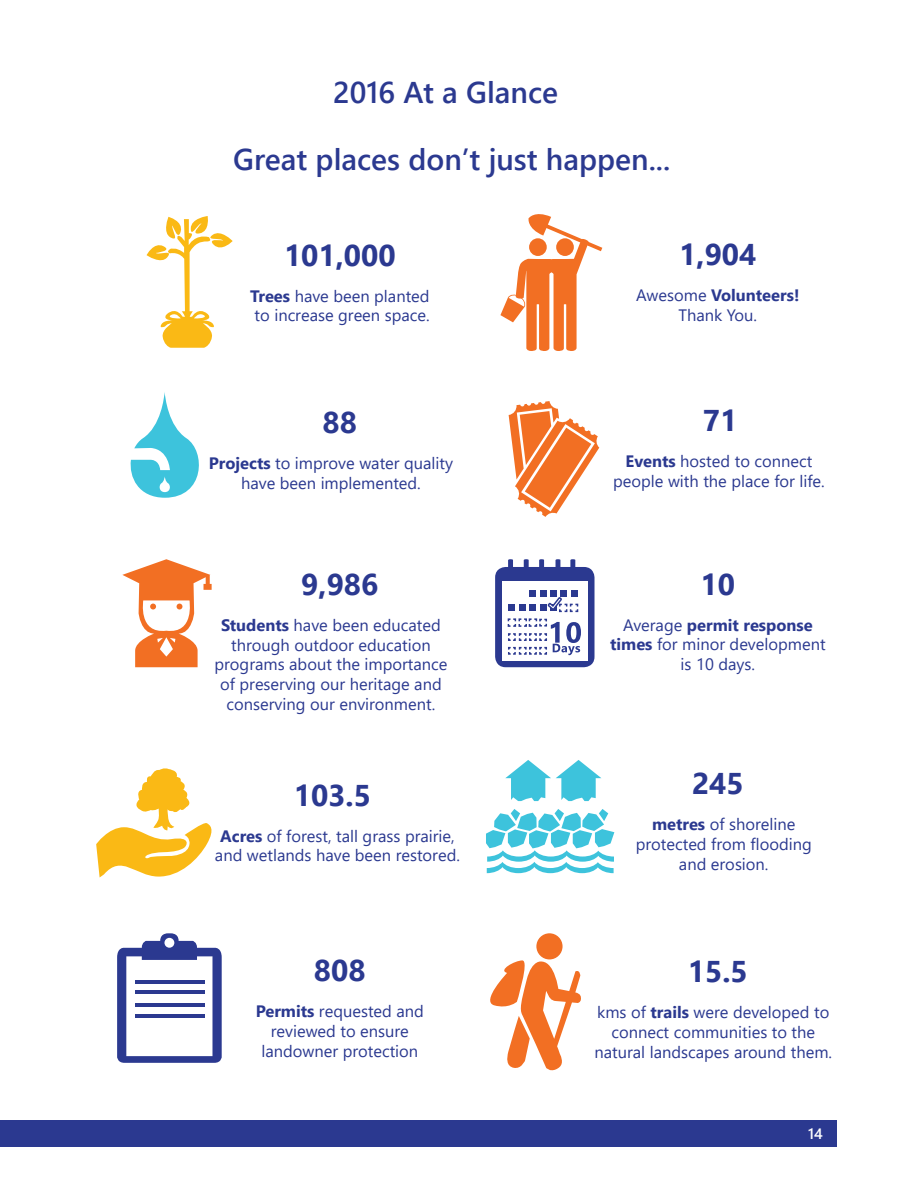
<style>
.page{position:relative;width:918px;height:1188px;background:#fff}
.page>*{position:absolute;margin:0;border:0;box-sizing:border-box;transform-origin:0 0}
.t1{font:600 30px "Segoe UI";color:#2b3990}
.t2{font:700 30px "Segoe UI";color:#2b3990}
.t3{font:16.5px/19.8px "Segoe UI";color:#2b3990;text-align:center}
.t4{font:600 15px "Segoe UI";color:#fff}
.s1{font-weight:700}
</style>
<div class="page">
<svg style="left:147px;top:216px;width:86px;height:132px"></svg>
<svg style="left:96px;top:768px;width:116px;height:110px"></svg>
<svg style="left:130px;top:392px;width:69px;height:106px"></svg>
<svg style="left:122px;top:559px;width:90px;height:108px"></svg>
<svg style="left:509px;top:401px;width:90px;height:116px"></svg>
<svg style="left:500px;top:214px;width:102px;height:137px"></svg>
<div style="left:495px;top:567px;width:100px;height:100px;background:#2b3990;border-radius:11px"></div>
<div style="left:502px;top:581px;width:85px;height:79px;background:#fff"></div>
<svg style="left:508px;top:559px;width:5px;height:8px"></svg>
<svg style="left:570px;top:559px;width:5px;height:8px"></svg>
<svg style="left:539px;top:559px;width:5px;height:8px"></svg>
<svg style="left:524px;top:559px;width:5px;height:8px"></svg>
<svg style="left:556px;top:559px;width:4px;height:8px"></svg>
<div style="left:529px;top:590px;width:7px;height:7px;background:#2b3990"></div>
<div style="left:550px;top:590px;width:6px;height:7px;background:#2b3990"></div>
<div style="left:540px;top:590px;width:7px;height:7px;background:#2b3990"></div>
<div style="left:560px;top:590px;width:7px;height:7px;background:#2b3990"></div>
<div style="left:571px;top:590px;width:7px;height:7px;background:#2b3990"></div>
<svg style="left:507px;top:595px;width:74px;height:60px"></svg>
<svg style="left:117px;top:933px;width:105px;height:130px"></svg>
<hr style="left:135px;top:980px;width:70px;height:4px;background:#2b3990">
<hr style="left:135px;top:1004px;width:70px;height:3px;background:#2b3990">
<hr style="left:135px;top:991px;width:70px;height:3px;background:#2b3990">
<hr style="left:135px;top:1014px;width:70px;height:3px;background:#2b3990">
<svg style="left:505px;top:760px;width:96px;height:41px"></svg>
<svg style="left:486px;top:809px;width:128px;height:64px"></svg>
<svg style="left:490px;top:933px;width:91px;height:138px"></svg>
<div style="left:0;top:1120px;width:837px;height:28px;background:#2b3990"></div>
<h1 class="t1" style="left:333px;top:68px;width:226px">2016 At a Glance</h1>
<h1 class="t1" style="left:233px;top:136px;width:439px">Great places don’t just happen...</h1>
<h1 class="t2" style="left:284px;top:231px;width:113px">101,000</h1>
<h1 class="t2" style="left:679px;top:230px;width:79px">1,904</h1>
<p class="t3" style="left:250px;top:286px;width:181px;text-align:left"><span class="s1">Trees</span> have been planted to increase green space.</p>
<p class="t3" style="left:636px;top:285px;width:165px">Awesome <span class="s1">Volunteers!<br></span>Thank You.</p>
<h1 class="t2" style="left:323px;top:398px;width:36px">88</h1>
<h1 class="t2" style="left:703px;top:396px;width:36px">71</h1>
<p class="t3" style="left:209px;top:453px;width:246px"><span class="s1">Projects</span> to improve water quality have been implemented.</p>
<p class="t3" style="left:613px;top:451px;width:213px"><span class="s1">Events</span> hosted to connect people with the place for life.</p>
<h1 class="t2" style="left:301px;top:560px;width:79px">9,986</h1>
<p class="t3" style="left:215px;top:615px;width:234px"><span class="s1">Students</span> have been educated through outdoor education programs about the importance of preserving our heritage and conserving our environment.</p>
<h1 class="t2" style="left:294px;top:771px;width:79px">103.5</h1>
<p class="t3" style="left:215px;top:826px;width:247px"><span class="s1">Acres</span> of forest, tall grass prairie, and wetlands have been restored.</p>
<h1 class="t2" style="left:314px;top:946px;width:53px">808</h1>
<p class="t3" style="left:256px;top:1001px;width:170px"><span class="s1">Permits</span> requested and reviewed to ensure landowner protection</p>
<h1 class="t2" style="left:701px;top:560px;width:36px">10</h1>
<p class="t3" style="left:610px;top:615px;width:217px">Average <span class="s1">permit response times</span> for minor development is 10 days.</p>
<h1 class="t2" style="left:692px;top:760px;width:53px">245</h1>
<p class="t3" style="left:636px;top:814px;width:177px"><span class="s1">metres</span> of shoreline protected from flooding and erosion.</p>
<h1 class="t2" style="left:688px;top:947px;width:61px">15.5</h1>
<p class="t3" style="left:594px;top:1002px;width:239px">kms of <span class="s1">trails</span> were developed to connect communities to the natural landscapes around them.</p>
<p class="t4" style="left:808px;top:1122px;width:16px">14</p>
</div>
